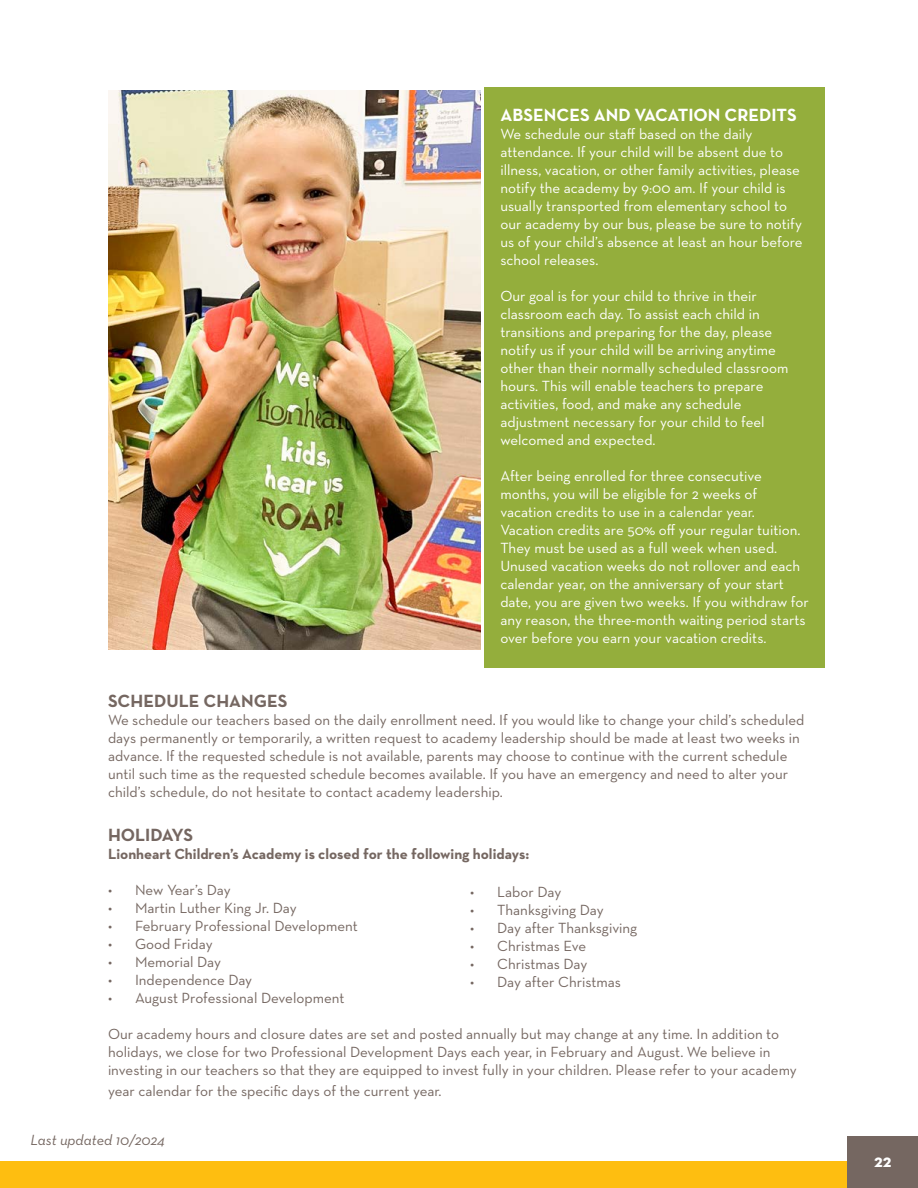
<style>
.page{position:relative;width:918px;height:1188px;background:#fff}
.page>*{position:absolute;margin:0;border:0;box-sizing:border-box;transform-origin:0 0}
.t1{font:700 18px "Neutra Text";color:#fff}
.t2{font:700 18px "Neutra Text";color:#756761}
.t3{font:15px/18px "Neutra Text";color:#fff}
.t4{font:15px/18px "Neutra Text";color:#756761}
.t5{font:700 15px "Neutra Text";color:#756761}
.t6{font:italic 15px "Neutra Text";color:#756761}
</style>
<div class="page">
<div style="left:0;top:1161px;width:918px;height:27px;background:#febe10"></div>
<div style="left:848px;top:1137px;width:70px;height:51px;background:#756761"></div>
<div style="left:485px;top:88px;width:340px;height:580px;background:#94ae3c"></div>
<img style="left:108px;top:90px;width:373px;height:560px">
<p class="t1" style="left:500px;top:103px;width:298px">ABSENCES AND VACATION CREDITS</p>
<p class="t3" style="left:500px;top:124px;width:304px">We schedule our staff based on the daily attendance. If your child will be absent due to illness, vacation, or other family activities, please notify the academy by 9:00 am. If your child is usually transported from elementary school to our academy by our bus, please be sure to notify us of your child’s absence at least an hour before school releases.</p>
<p class="t3" style="left:500px;top:286px;width:290px">Our goal is for your child to thrive in their classroom each day. To assist each child in transitions and preparing for the day, please notify us if your child will be arriving anytime other than their normally scheduled classroom hours. This will enable teachers to prepare activities, food, and make any schedule adjustment necessary for your child to feel welcomed and expected.</p>
<p class="t3" style="left:500px;top:466px;width:310px">After being enrolled for three consecutive months, you will be eligible for 2 weeks of vacation credits to use in a calendar year.<br>Vacation credits are 50% off your regular tuition.<br>They must be used as a full week when used.<br>Unused vacation weeks do not rollover and each calendar year, on the anniversary of your start date, you are given two weeks. If you withdraw for any reason, the three-month waiting period starts over before you earn your vacation credits.</p>
<p class="t2" style="left:108px;top:690px;width:181px">SCHEDULE CHANGES</p>
<p class="t4" style="left:108px;top:711px;width:698px">We schedule our teachers based on the daily enrollment need. If you would like to change your child’s scheduled days permanently or temporarily, a written request to academy leadership should be made at least two weeks in advance. If the requested schedule is not available, parents may choose to continue with the current schedule until such time as the requested schedule becomes available. If you have an emergency and need to alter your child’s schedule, do not hesitate to contact academy leadership.</p>
<p class="t2" style="left:108px;top:823px;width:87px">HOLIDAYS</p>
<p class="t5" style="left:108px;top:844px;width:423px">Lionheart Children’s Academy is closed for the following holidays:</p>
<p class="t4" style="left:108px;top:880px;width:124px">• New Year’s Day</p>
<p class="t4" style="left:108px;top:898px;width:190px">• Martin Luther King Jr. Day</p>
<p class="t4" style="left:108px;top:916px;width:251px">• February Professional Development</p>
<p class="t4" style="left:108px;top:934px;width:106px">• Good Friday</p>
<p class="t4" style="left:108px;top:952px;width:115px">• Memorial Day</p>
<p class="t4" style="left:108px;top:970px;width:146px">• Independence Day</p>
<p class="t4" style="left:108px;top:988px;width:238px">• August Professional Development</p>
<p class="t4" style="left:108px;top:1024px;width:690px">Our academy hours and closure dates are set and posted annually but may change at any time. In addition to holidays, we close for two Professional Development Days each year, in February and August. We believe in investing in our teachers so that they are equipped to invest fully in your children. Please refer to your academy</p>
<p class="t4" style="left:108px;top:1082px;width:335px">year calendar for the specific days of the current year.</p>
<p class="t4" style="left:470px;top:882px;width:93px">• Labor Day</p>
<p class="t4" style="left:470px;top:900px;width:135px">• Thanksgiving Day</p>
<p class="t4" style="left:470px;top:918px;width:169px">• Day after Thanksgiving</p>
<p class="t4" style="left:470px;top:936px;width:118px">• Christmas Eve</p>
<p class="t4" style="left:470px;top:954px;width:119px">• Christmas Day</p>
<p class="t4" style="left:470px;top:972px;width:152px">• Day after Christmas</p>
<p class="t6" style="left:31px;top:1131px;width:136px">Last updated 10/2024</p>
<p class="t1" style="left:874px;top:1150px;width:19px">22</p>
</div>
